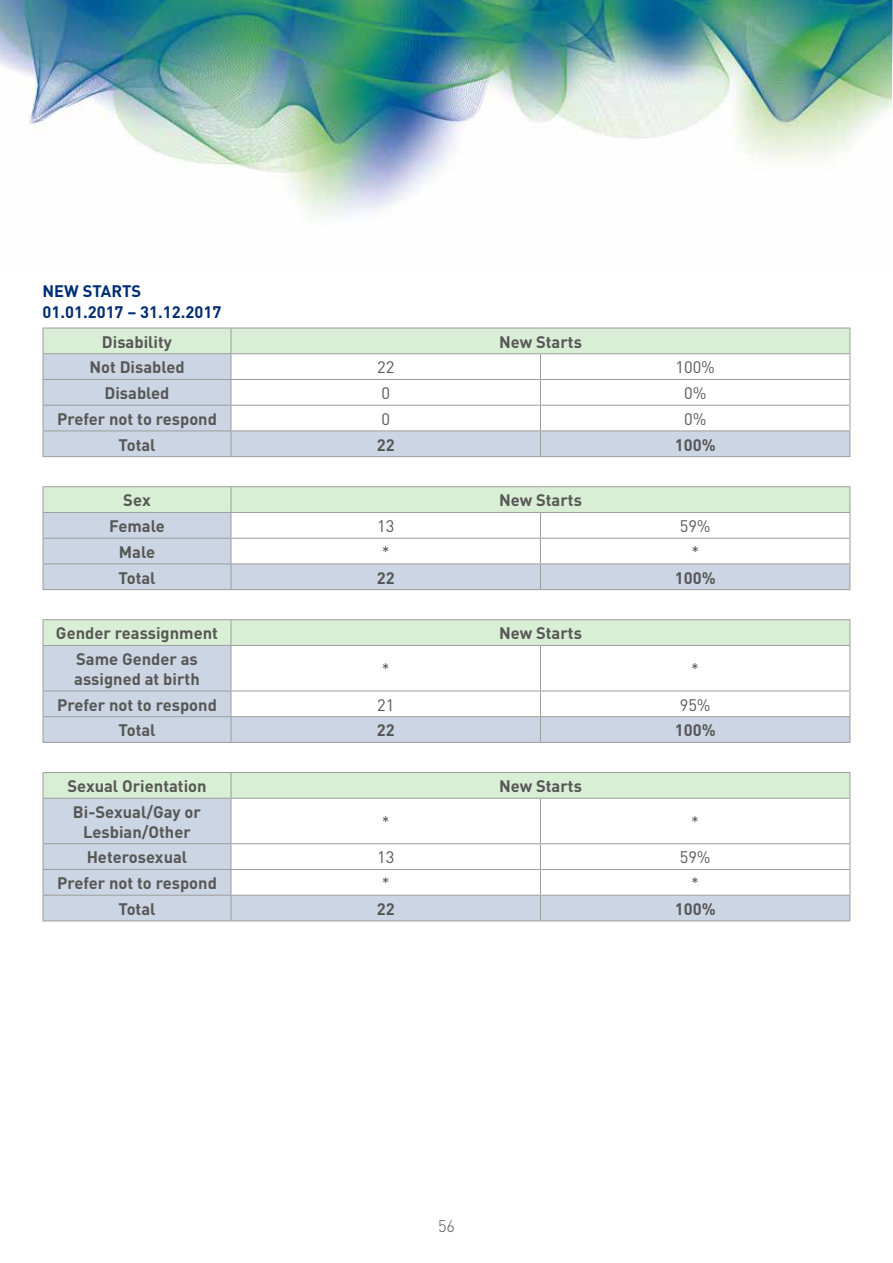
<style>
.page{position:relative;width:893px;height:1263px;background:#fff}
.page>*{position:absolute;margin:0;border:0;box-sizing:border-box;transform-origin:0 0}
.t1{font:700 16.5px/19.8px "DIN";color:#575756}
.t2{font:16.5px "DIN";color:#575756}
.t3{font:700 16.5px/21px "DIN";color:#002d74}
.t4{font:300 16.5px "DIN";color:#575756}
</style>
<div class="page">
<img style="left:0;top:0;width:893px;height:218px">
<hr style="left:43px;top:456px;width:188px;height:1px;background:#9d9d9c">
<hr style="left:231px;top:456px;width:309px;height:1px;background:#9d9d9c">
<hr style="left:540px;top:456px;width:310px;height:1px;background:#9d9d9c">
<svg style="left:43px;top:328px;width:807px;height:128px"></svg>
<hr style="left:231px;top:486px;width:309px;height:1px;background:#9d9d9c">
<hr style="left:540px;top:486px;width:310px;height:1px;background:#9d9d9c">
<hr style="left:43px;top:589px;width:188px;height:1px;background:#9d9d9c">
<hr style="left:231px;top:589px;width:309px;height:1px;background:#9d9d9c">
<hr style="left:540px;top:589px;width:310px;height:1px;background:#9d9d9c">
<hr style="left:43px;top:486px;width:188px;height:1px;background:#9d9d9c">
<svg style="left:43px;top:487px;width:807px;height:102px"></svg>
<svg style="left:44px;top:646px;width:805px;height:96px"></svg>
<hr style="left:231px;top:619px;width:309px;height:1px;background:#9d9d9c">
<hr style="left:540px;top:619px;width:310px;height:1px;background:#9d9d9c">
<hr style="left:43px;top:645px;width:188px;height:1px;background:#9d9d9c">
<hr style="left:43px;top:646px;width:1px;height:44px;background:#9d9d9c">
<hr style="left:231px;top:645px;width:309px;height:1px;background:#9d9d9c">
<hr style="left:231px;top:646px;width:1px;height:44px;background:#9d9d9c">
<hr style="left:540px;top:645px;width:310px;height:1px;background:#9d9d9c">
<hr style="left:540px;top:646px;width:1px;height:44px;background:#9d9d9c">
<hr style="left:849px;top:646px;width:1px;height:44px;background:#9d9d9c">
<hr style="left:43px;top:690px;width:188px;height:1px;background:#9d9d9c">
<hr style="left:231px;top:690px;width:309px;height:1px;background:#9d9d9c">
<hr style="left:540px;top:690px;width:310px;height:1px;background:#9d9d9c">
<hr style="left:43px;top:716px;width:188px;height:1px;background:#9d9d9c">
<svg style="left:43px;top:691px;width:1px;height:51px"></svg>
<hr style="left:231px;top:716px;width:309px;height:1px;background:#9d9d9c">
<svg style="left:231px;top:691px;width:1px;height:51px"></svg>
<hr style="left:540px;top:716px;width:310px;height:1px;background:#9d9d9c">
<svg style="left:540px;top:691px;width:1px;height:51px"></svg>
<svg style="left:849px;top:691px;width:1px;height:51px"></svg>
<hr style="left:43px;top:742px;width:188px;height:1px;background:#9d9d9c">
<hr style="left:231px;top:742px;width:309px;height:1px;background:#9d9d9c">
<hr style="left:540px;top:742px;width:310px;height:1px;background:#9d9d9c">
<hr style="left:43px;top:619px;width:188px;height:1px;background:#9d9d9c">
<div style="left:43px;top:620px;width:807px;height:25px;background:#d8efd5"></div>
<svg style="left:44px;top:799px;width:805px;height:121px"></svg>
<hr style="left:43px;top:798px;width:188px;height:1px;background:#9d9d9c">
<hr style="left:43px;top:799px;width:1px;height:44px;background:#9d9d9c">
<hr style="left:231px;top:798px;width:309px;height:1px;background:#9d9d9c">
<hr style="left:231px;top:799px;width:1px;height:44px;background:#9d9d9c">
<hr style="left:540px;top:798px;width:310px;height:1px;background:#9d9d9c">
<hr style="left:540px;top:799px;width:1px;height:44px;background:#9d9d9c">
<hr style="left:849px;top:799px;width:1px;height:44px;background:#9d9d9c">
<hr style="left:43px;top:843px;width:188px;height:1px;background:#9d9d9c">
<hr style="left:231px;top:843px;width:309px;height:1px;background:#9d9d9c">
<hr style="left:540px;top:843px;width:310px;height:1px;background:#9d9d9c">
<hr style="left:43px;top:869px;width:188px;height:1px;background:#9d9d9c">
<hr style="left:231px;top:869px;width:309px;height:1px;background:#9d9d9c">
<hr style="left:540px;top:869px;width:310px;height:1px;background:#9d9d9c">
<hr style="left:43px;top:895px;width:188px;height:1px;background:#9d9d9c">
<svg style="left:43px;top:844px;width:1px;height:76px"></svg>
<hr style="left:231px;top:895px;width:309px;height:1px;background:#9d9d9c">
<svg style="left:231px;top:844px;width:1px;height:76px"></svg>
<hr style="left:540px;top:895px;width:310px;height:1px;background:#9d9d9c">
<svg style="left:540px;top:844px;width:1px;height:76px"></svg>
<svg style="left:849px;top:844px;width:1px;height:76px"></svg>
<hr style="left:43px;top:920px;width:188px;height:1px;background:#9d9d9c">
<hr style="left:231px;top:920px;width:309px;height:1px;background:#9d9d9c">
<hr style="left:540px;top:920px;width:310px;height:1px;background:#9d9d9c">
<svg style="left:43px;top:772px;width:807px;height:26px;background:#d4ead2"></svg>
<p class="t3" style="left:43px;top:280px;width:180px">NEW STARTS<br>01.01.2017 – 31.12.2017</p>
<p class="t1" style="left:102px;top:331px;width:72px">Disability</p>
<p class="t1" style="left:499px;top:331px;width:84px">New Starts</p>
<p class="t1" style="left:89px;top:357px;width:97px">Not Disabled</p>
<p class="t2" style="left:377px;top:357px;width:19px">22</p>
<p class="t2" style="left:675px;top:357px;width:41px">100%</p>
<p class="t1" style="left:105px;top:383px;width:66px">Disabled</p>
<p class="t2" style="left:381px;top:383px;width:10px">0</p>
<p class="t2" style="left:684px;top:383px;width:24px">0%</p>
<p class="t1" style="left:57px;top:408px;width:161px">Prefer not to respond</p>
<p class="t2" style="left:381px;top:408px;width:10px">0</p>
<p class="t2" style="left:684px;top:408px;width:24px">0%</p>
<p class="t1" style="left:118px;top:434px;width:39px">Total</p>
<p class="t1" style="left:377px;top:434px;width:19px">22</p>
<p class="t1" style="left:675px;top:434px;width:42px">100%</p>
<p class="t1" style="left:123px;top:490px;width:29px">Sex</p>
<p class="t1" style="left:499px;top:490px;width:84px">New Starts</p>
<p class="t1" style="left:109px;top:516px;width:57px">Female</p>
<p class="t2" style="left:377px;top:516px;width:19px">13</p>
<p class="t2" style="left:680px;top:516px;width:32px">59%</p>
<p class="t1" style="left:119px;top:541px;width:38px">Male</p>
<p class="t2" style="left:382px;top:541px;width:9px">*</p>
<p class="t2" style="left:691px;top:541px;width:9px">*</p>
<p class="t1" style="left:118px;top:567px;width:39px">Total</p>
<p class="t1" style="left:377px;top:567px;width:19px">22</p>
<p class="t1" style="left:675px;top:567px;width:42px">100%</p>
<p class="t1" style="left:56px;top:623px;width:164px">Gender reassignment</p>
<p class="t1" style="left:499px;top:623px;width:84px">New Starts</p>
<p class="t1" style="left:74px;top:649px;width:127px">Same Gender as assigned at birth</p>
<p class="t2" style="left:382px;top:659px;width:9px">*</p>
<p class="t2" style="left:691px;top:659px;width:9px">*</p>
<p class="t1" style="left:57px;top:694px;width:161px">Prefer not to respond</p>
<p class="t2" style="left:377px;top:694px;width:19px">21</p>
<p class="t2" style="left:680px;top:694px;width:32px">95%</p>
<p class="t1" style="left:118px;top:720px;width:39px">Total</p>
<p class="t1" style="left:377px;top:720px;width:19px">22</p>
<p class="t1" style="left:675px;top:720px;width:42px">100%</p>
<p class="t1" style="left:67px;top:776px;width:141px">Sexual Orientation</p>
<p class="t1" style="left:499px;top:776px;width:84px">New Starts</p>
<p class="t1" style="left:73px;top:801px;width:130px;text-align:center">Bi-Sexual/Gay or<br>Lesbian/Other</p>
<p class="t2" style="left:382px;top:811px;width:9px">*</p>
<p class="t2" style="left:691px;top:811px;width:9px">*</p>
<p class="t1" style="left:87px;top:847px;width:102px">Heterosexual</p>
<p class="t2" style="left:377px;top:847px;width:19px">13</p>
<p class="t2" style="left:680px;top:847px;width:32px">59%</p>
<p class="t1" style="left:57px;top:873px;width:161px">Prefer not to respond</p>
<p class="t2" style="left:382px;top:873px;width:9px">*</p>
<p class="t2" style="left:691px;top:873px;width:9px">*</p>
<p class="t1" style="left:118px;top:898px;width:39px">Total</p>
<p class="t1" style="left:377px;top:898px;width:19px">22</p>
<p class="t1" style="left:675px;top:898px;width:42px">100%</p>
<p class="t4" style="left:438px;top:1215px;width:18px">56</p>
</div>
